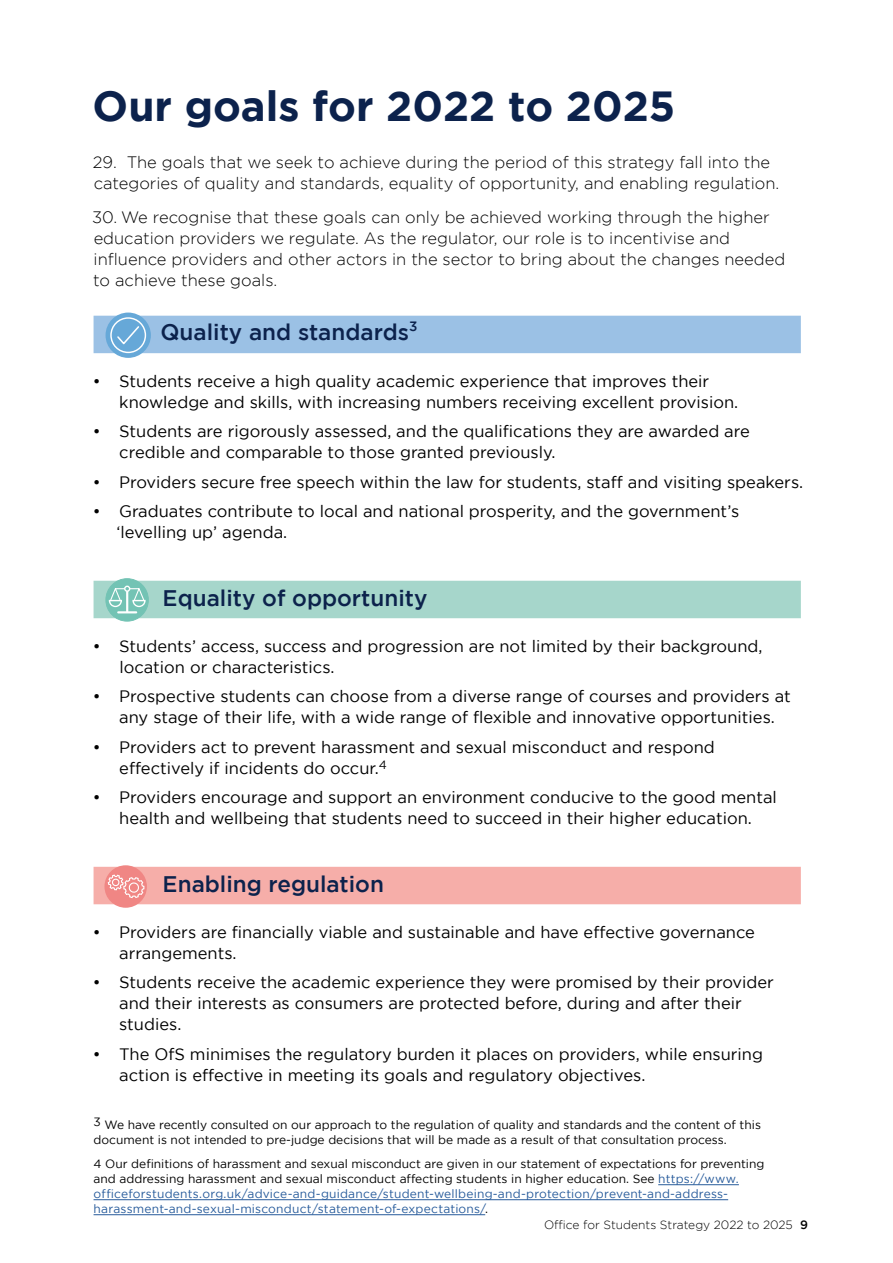
<style>
.page{position:relative;width:893px;height:1263px;background:#fff}
.page>*{position:absolute;margin:0;border:0;box-sizing:border-box;transform-origin:0 0}
.Heading_1{font:700 42px "Gotham";color:#0c224c}
.Body_Text{font:500 22.5px "Gotham";color:#0c224c}
.Heading_3{font:500 22.5px "Gotham";color:#0c224c}
.Body_Text-2{font:16.5px/21px "Gotham";color:#000}
.Body_Text-3{font:300 16.5px/21px "Gotham";color:#000}
.Heading_3-2{font:500 13.5px "Gotham";color:#0c224c}
.Footnote_text{font:12px/15px "Gotham";color:#000}
.t1{font:300 12px "Gotham";color:#000}
.s1{color:#275b9b}
.s2{font-weight:500}
</style>
<div class="page">
<div style="left:94px;top:316px;width:707px;height:37px;background:#9bc1e5"></div>
<div style="left:94px;top:581px;width:707px;height:37px;background:#a6d6cb"></div>
<div style="left:94px;top:867px;width:707px;height:37px;background:#f6aea9"></div>
<div style="left:106px;top:579px;width:42px;height:42px;background:#73c3b4;border-radius:50%"></div>
<div style="left:106px;top:578px;width:43px;height:43px;border:1px solid #73c3b4;border-radius:50%"></div>
<svg style="left:108px;top:586px;width:38px;height:27px"></svg>
<svg style="left:106px;top:313px;width:45px;height:45px"></svg>
<svg style="left:116px;top:325px;width:25px;height:21px"></svg>
<div style="left:110px;top:317px;width:36px;height:36px;border:1px solid #fff;border-radius:50%"></div>
<div style="left:104px;top:865px;width:43px;height:43px;background:#f08684;border-radius:50%"></div>
<svg style="left:107px;top:874px;width:38px;height:24px"></svg>
<hr style="left:658px;top:1184px;width:81px;height:1px;background:#275b9b">
<hr style="left:94px;top:1199px;width:634px;height:1px;background:#275b9b">
<hr style="left:94px;top:1214px;width:391px;height:1px;background:#275b9b">
<h2 class="Heading_1" style="left:93px;top:82px;width:584px">Our goals for 2022 to 2025</h2>
<p class="Body_Text-3" style="left:93px;top:151px;width:688px">29. The goals that we seek to achieve during the period of this strategy fall into the categories of quality and standards, equality of opportunity, and enabling regulation.</p>
<p class="Body_Text-3" style="left:92px;top:206px;width:695px">30. We recognise that these goals can only be achieved working through the higher education providers we regulate. As the regulator, our role is to incentivise and influence providers and other actors in the sector to bring about the changes needed to achieve these goals.</p>
<h4 class="Heading_3" style="left:161px;top:319px;width:250px">Quality and standards</h4>
<p class="Body_Text-2" style="left:119px;top:370px;width:620px;text-indent:-27px">• Students receive a high quality academic experience that improves their knowledge and skills, with increasing numbers receiving excellent provision.</p>
<p class="Body_Text-2" style="left:119px;top:421px;width:632px;text-indent:-26px">• Students are rigorously assessed, and the qualifications they are awarded are credible and comparable to those granted previously.</p>
<p class="Body_Text-2" style="left:93px;top:471px;width:712px">• Providers secure free speech within the law for students, staff and visiting speakers.</p>
<p class="Body_Text-2" style="left:116px;top:501px;width:624px;text-indent:-24px">• Graduates contribute to local and national prosperity, and the government’s ‘levelling up’ agenda.</p>
<h4 class="Heading_3-2" style="left:409px;top:318px;width:10px">3</h4>
<p class="Body_Text" style="left:163px;top:585px;width:266px">Equality of opportunity</p>
<p class="Body_Text-2" style="left:119px;top:635px;width:645px;text-indent:-27px">• Students’ access, success and progression are not limited by their background, location or characteristics.</p>
<p class="Body_Text-2" style="left:119px;top:686px;width:673px;text-indent:-26px">• Prospective students can choose from a diverse range of courses and providers at any stage of their life, with a wide range of flexible and innovative opportunities.</p>
<p class="Body_Text-2" style="left:119px;top:736px;width:597px;text-indent:-26px">• Providers act to prevent harassment and sexual misconduct and respond effectively if incidents do occur.<sup>4</sup></p>
<p class="Body_Text-2" style="left:93px;top:787px;width:686px;text-align:center">• Providers encourage and support an environment conducive to the good mental health and wellbeing that students need to succeed in their higher education.</p>
<p class="Body_Text" style="left:163px;top:871px;width:223px">Enabling regulation</p>
<p class="Body_Text-2" style="left:119px;top:921px;width:637px;text-indent:-26px">• Providers are financially viable and sustainable and have effective governance arrangements.</p>
<p class="Body_Text-2" style="left:119px;top:972px;width:656px;text-indent:-26px">• Students receive the academic experience they were promised by their provider and their interests as consumers are protected before, during and after their studies.</p>
<p class="Body_Text-2" style="left:119px;top:1043px;width:645px;text-indent:-26px">• The OfS minimises the regulatory burden it places on providers, while ensuring action is effective in meeting its goals and regulatory objectives.</p>
<p class="Footnote_text" style="left:94px;top:1117px;width:669px">3 We have recently consulted on our approach to the regulation of quality and standards and the content of this document is not intended to pre-judge decisions that will be made as a result of that consultation process.</p>
<p class="Footnote_text" style="left:94px;top:1156px;width:672px">4 Our definitions of harassment and sexual misconduct are given in our statement of expectations for preventing and addressing harassment and sexual misconduct affecting students in higher education. See <span class="s1">https://www. officeforstudents.org.uk/advice-and-guidance/student-wellbeing-and-protection/prevent-and-address&shy;harassment-and-sexual-misconduct/statement-of-expectations/</span>.</p>
<p class="t1" style="left:544px;top:1219px;width:265px">Office for Students Strategy 2022 to 2025 <span class="s2">9</span></p>
</div>
